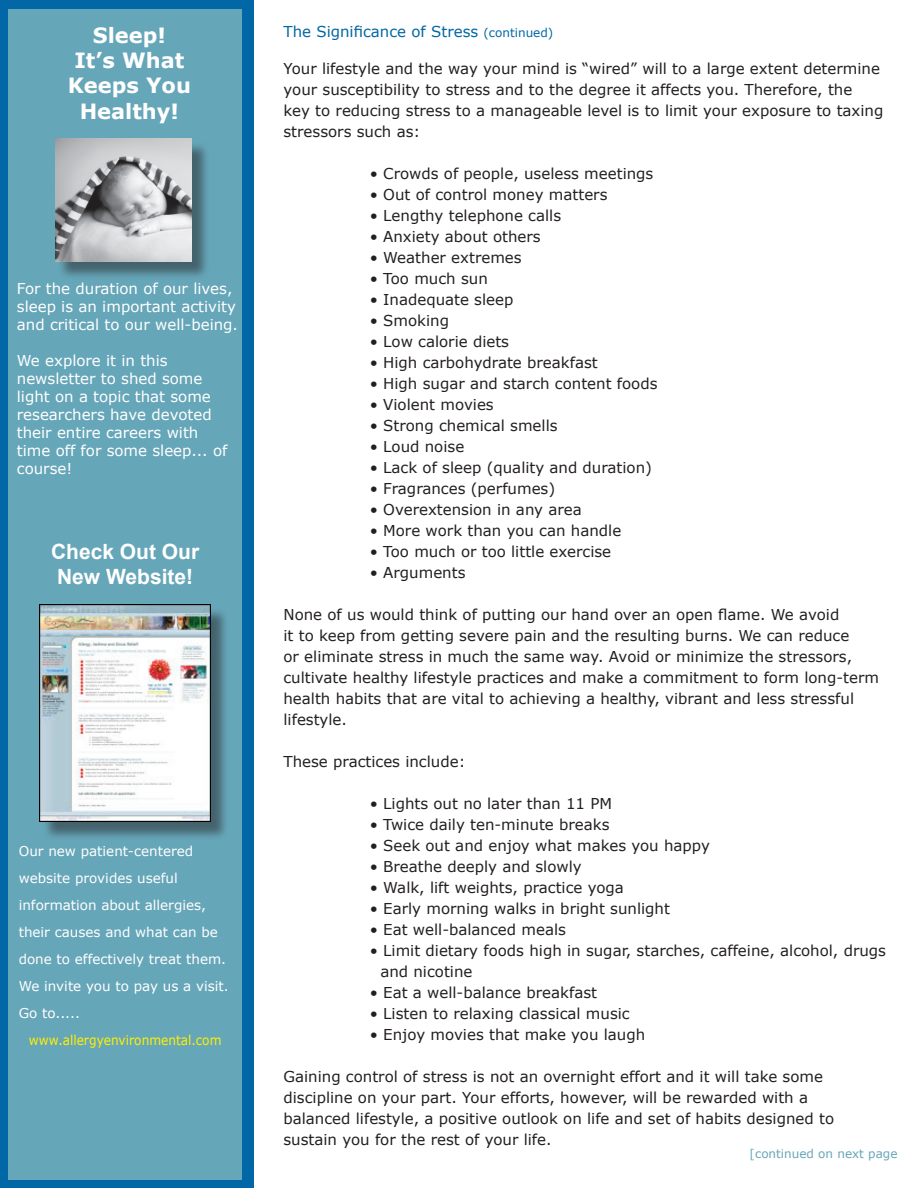
<style>
.page{position:relative;width:918px;height:1188px;background:#fff}
.page>*{position:absolute;margin:0;border:0;box-sizing:border-box;transform-origin:0 0}
.t1{font:700 21px/25.2px "Verdana";color:#fff;text-align:center}
.t2{font:700 21px/25.2px "Arial";color:#fff}
.t3{font:15px/21px "Verdana";color:#231f20}
.t4{font:15px/18px "Verdana";color:#fff}
.t5{font:15px "MS Reference Sans Serif";color:#0167a6}
.t6{font:13.5px/27px "MS Reference Sans Serif";color:#fff}
.t7{font:13.5px "MS Reference Sans Serif";color:#fff101;scale:.9 1}
.t8{font:12px "MS Reference Sans Serif";color:#66a6b9}
.s1{font-size:12px}
</style>
<div class="page">
<div style="left:0;top:0;width:254px;height:1188px;background:#0167a6"></div>
<div style="left:9px;top:10px;width:233px;height:1170px;background:#66a6b9"></div>
<div style="left:42px;top:607px;width:187px;height:233px;background:#231f20;opacity:.5"></div>
<img style="left:40px;top:605px;width:171px;height:217px">
<div style="left:57px;top:141px;width:153px;height:139px;background:#231f20;opacity:.5"></div>
<img style="left:55px;top:139px;width:137px;height:122px">
<h1 class="t1" style="left:68px;top:22px;width:125px">Sleep!<br>It’s What<br>Keeps You<br>Healthy!</h1>
<p class="t5" style="left:284px;top:21px;width:271px">The Significance of Stress <span class="s1">(continued)</span></p>
<p class="t3" style="left:284px;top:57px;width:601px">Your lifestyle and the way your mind is “wired” will to a large extent determine your susceptibility to stress and to the degree it affects you. Therefore, the<br>key to reducing stress to a manageable level is to limit your exposure to taxing stressors such as:</p>
<p class="t3" style="left:370px;top:162px;width:285px">• Crowds of people, useless meetings</p>
<p class="t3" style="left:370px;top:183px;width:239px">• Out of control money matters</p>
<p class="t3" style="left:370px;top:204px;width:193px">• Lengthy telephone calls</p>
<p class="t3" style="left:370px;top:225px;width:172px">• Anxiety about others</p>
<p class="t3" style="left:370px;top:246px;width:153px">• Weather extremes</p>
<p class="t3" style="left:370px;top:267px;width:120px">• Too much sun</p>
<p class="t3" style="left:370px;top:288px;width:145px">• Inadequate sleep</p>
<p class="t3" style="left:370px;top:309px;width:81px">• Smoking</p>
<p class="t3" style="left:370px;top:330px;width:141px">• Low calorie diets</p>
<p class="t3" style="left:370px;top:351px;width:229px">• High carbohydrate breakfast</p>
<p class="t3" style="left:370px;top:372px;width:289px">• High sugar and starch content foods</p>
<p class="t3" style="left:370px;top:393px;width:125px">• Violent movies</p>
<p class="t3" style="left:370px;top:414px;width:189px">• Strong chemical smells</p>
<p class="t3" style="left:370px;top:435px;width:96px">• Loud noise</p>
<p class="t3" style="left:370px;top:456px;width:284px">• Lack of sleep (quality and duration)</p>
<p class="t3" style="left:370px;top:477px;width:187px">• Fragrances (perfumes)</p>
<p class="t3" style="left:370px;top:498px;width:214px">• Overextension in any area</p>
<p class="t3" style="left:370px;top:519px;width:253px">• More work than you can handle</p>
<p class="t3" style="left:370px;top:540px;width:243px">• Too much or too little exercise</p>
<p class="t3" style="left:370px;top:561px;width:97px">• Arguments</p>
<p class="t3" style="left:284px;top:603px;width:597px">None of us would think of putting our hand over an open flame. We avoid<br>it to keep from getting severe pain and the resulting burns. We can reduce<br>or eliminate stress in much the same way. Avoid or minimize the stressors, cultivate healthy lifestyle practices and make a commitment to form long-term health habits that are vital to achieving a healthy, vibrant and less stressful lifestyle.</p>
<p class="t3" style="left:284px;top:750px;width:183px">These practices include:</p>
<p class="t3" style="left:370px;top:792px;width:244px">• Lights out no later than 11 PM</p>
<p class="t3" style="left:370px;top:813px;width:241px">• Twice daily ten-minute breaks</p>
<p class="t3" style="left:370px;top:834px;width:342px">• Seek out and enjoy what makes you happy</p>
<p class="t3" style="left:370px;top:855px;width:213px">• Breathe deeply and slowly</p>
<p class="t3" style="left:370px;top:876px;width:256px">• Walk, lift weights, practice yoga</p>
<p class="t3" style="left:370px;top:897px;width:302px">• Early morning walks in bright sunlight</p>
<p class="t3" style="left:370px;top:918px;width:198px">• Eat well-balanced meals</p>
<p class="t3" style="left:380px;top:939px;width:507px;text-indent:-11px">• Limit dietary foods high in sugar, starches, caffeine, alcohol, drugs and nicotine</p>
<p class="t3" style="left:370px;top:981px;width:229px">• Eat a well-balance breakfast</p>
<p class="t3" style="left:370px;top:1002px;width:261px">• Listen to relaxing classical music</p>
<p class="t3" style="left:370px;top:1023px;width:277px">• Enjoy movies that make you laugh</p>
<p class="t3" style="left:284px;top:1065px;width:552px">Gaining control of stress is not an overnight effort and it will take some discipline on your part. Your efforts, however, will be rewarded with a balanced lifestyle, a positive outlook on life and set of habits designed to sustain you for the rest of your life.</p>
<p class="t4" style="left:17px;top:279px;width:223px">For the duration of our lives, sleep is an important activity and critical to our well-being.</p>
<p class="t4" style="left:17px;top:351px;width:212px">We explore it in this newsletter to shed some light on a topic that some researchers have devoted their entire careers with time off for some sleep... of course!</p>
<h1 class="t2" style="left:51px;top:540px;width:150px">Check Out Our<br>New Website!</h1>
<p class="t6" style="left:19px;top:837px;width:212px">Our new patient-centered website provides useful information about allergies, their causes and what can be done to effectively treat them.<br>We invite you to pay us a visit.<br>Go to.....</p>
<p class="t7" style="left:29px;top:1032px;width:215px">www.allergyenvironmental.com</p>
<p class="t8" style="left:750px;top:1146px;width:149px">[continued on next page</p>
</div>
